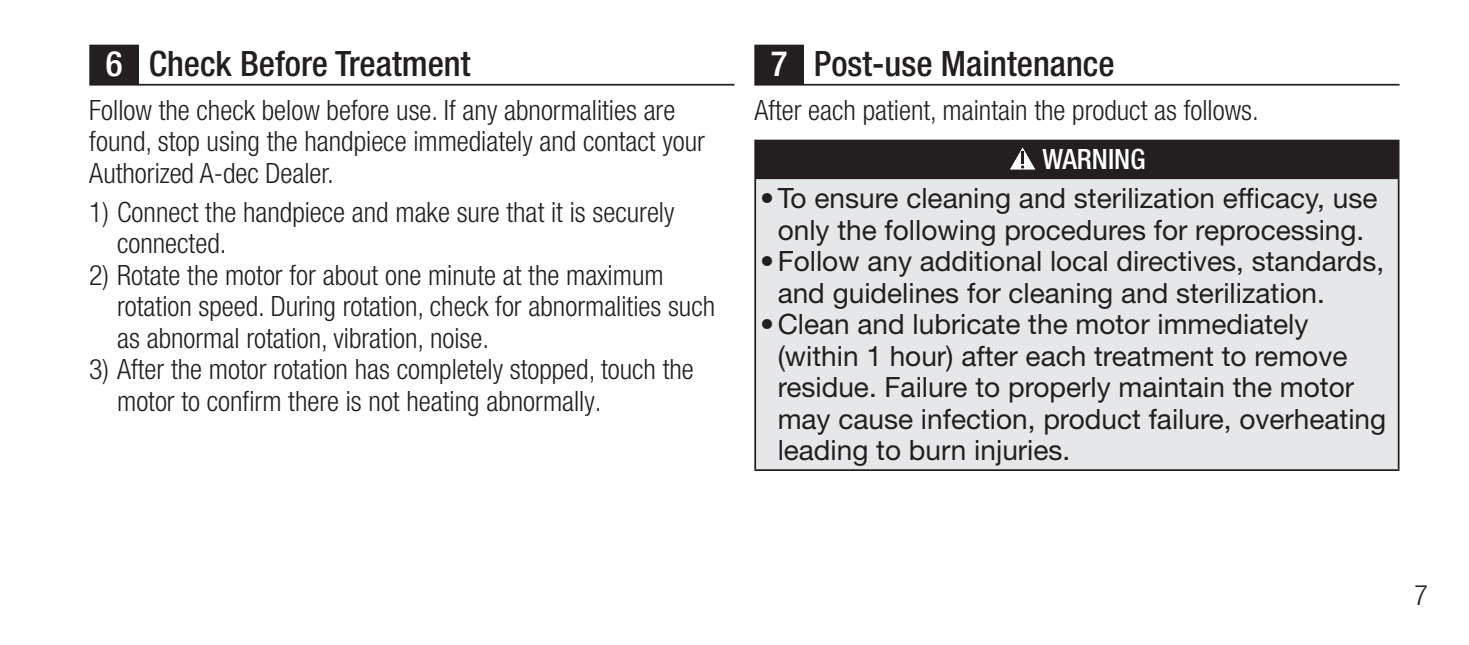
<style>
.page{position:relative;width:1469px;height:645px;background:#fff}
.page>*{position:absolute;margin:0;border:0;box-sizing:border-box;transform-origin:0 0}
.t1{font:500 condensed 35px "Helvetica Neue LT Pro";color:#231f20}
.t2{font:300 condensed 28px/31.5px "Helvetica Neue LT Pro";color:#231f20}
.t3{font:28px/31.5px "Helvetica Neue LT Pro";color:#231f20}
.t4{font:500 condensed 28px "Helvetica Neue LT Pro";color:#fff}
.s1{color:#fff}
</style>
<div class="page">
<svg style="left:89px;top:45px;width:645px;height:39px"></svg>
<hr style="left:89px;top:84px;width:645px;height:2px;background:#231f20">
<svg style="left:754px;top:45px;width:645px;height:39px"></svg>
<hr style="left:754px;top:84px;width:645px;height:2px;background:#231f20">
<div style="left:755px;top:141px;width:643px;height:37px;background:#231f20"></div>
<div style="left:755px;top:178px;width:643px;height:292px;background:#e6e7e9"></div>
<hr style="left:754px;top:140px;width:645px;height:1px;background:#231f20">
<hr style="left:754px;top:141px;width:2px;height:36px;background:#231f20">
<hr style="left:1397px;top:141px;width:2px;height:36px;background:#231f20">
<hr style="left:754px;top:177px;width:645px;height:2px;background:#231f20">
<hr style="left:754px;top:179px;width:2px;height:290px;background:#231f20">
<hr style="left:1397px;top:179px;width:2px;height:290px;background:#231f20">
<hr style="left:754px;top:469px;width:645px;height:2px;background:#231f20">
<svg style="left:1010px;top:147px;width:26px;height:23px"></svg>
<p class="t1" style="left:106px;top:43px;width:366px"><span class="s1">6</span> Check Before Treatment</p>
<p class="t2" style="left:89px;top:94px;width:617px">Follow the check below before use. If any abnormalities are found, stop using the handpiece immediately and contact your<br>Authorized A-dec Dealer.</p>
<p class="t2" style="left:117px;top:196px;width:559px;text-indent:-28px">1) Connect the handpiece and make sure that it is securely connected.</p>
<p class="t2" style="left:117px;top:259px;width:599px;text-indent:-28px">2) Rotate the motor for about one minute at the maximum rotation speed. During rotation, check for abnormalities such as abnormal rotation, vibration, noise.</p>
<p class="t2" style="left:117px;top:353px;width:578px;text-indent:-28px">3) After the motor rotation has completely stopped, touch the motor to confirm there is not heating abnormally.</p>
<p class="t1" style="left:770px;top:43px;width:345px"><span class="s1">7</span> Post-use Maintenance</p>
<p class="t2" style="left:754px;top:94px;width:506px">After each patient, maintain the product as follows.</p>
<p class="t4" style="left:1042px;top:142px;width:104px">WARNING</p>
<p class="t3" style="left:760px;top:182px;width:618px;text-align:center">•To ensure cleaning and sterilization efficacy, use only the following procedures for reprocessing.</p>
<p class="t3" style="left:777px;top:245px;width:608px;text-indent:-18px">•Follow any additional local directives, standards, and guidelines for cleaning and sterilization.</p>
<p class="t3" style="left:777px;top:308px;width:610px;text-indent:-18px">•Clean and lubricate the motor immediately (within 1 hour) after each treatment to remove residue. Failure to properly maintain the motor may cause infection, product failure, overheating leading to burn injuries.</p>
<p class="t2" style="left:1414px;top:580px;width:15px">7</p>
</div>
